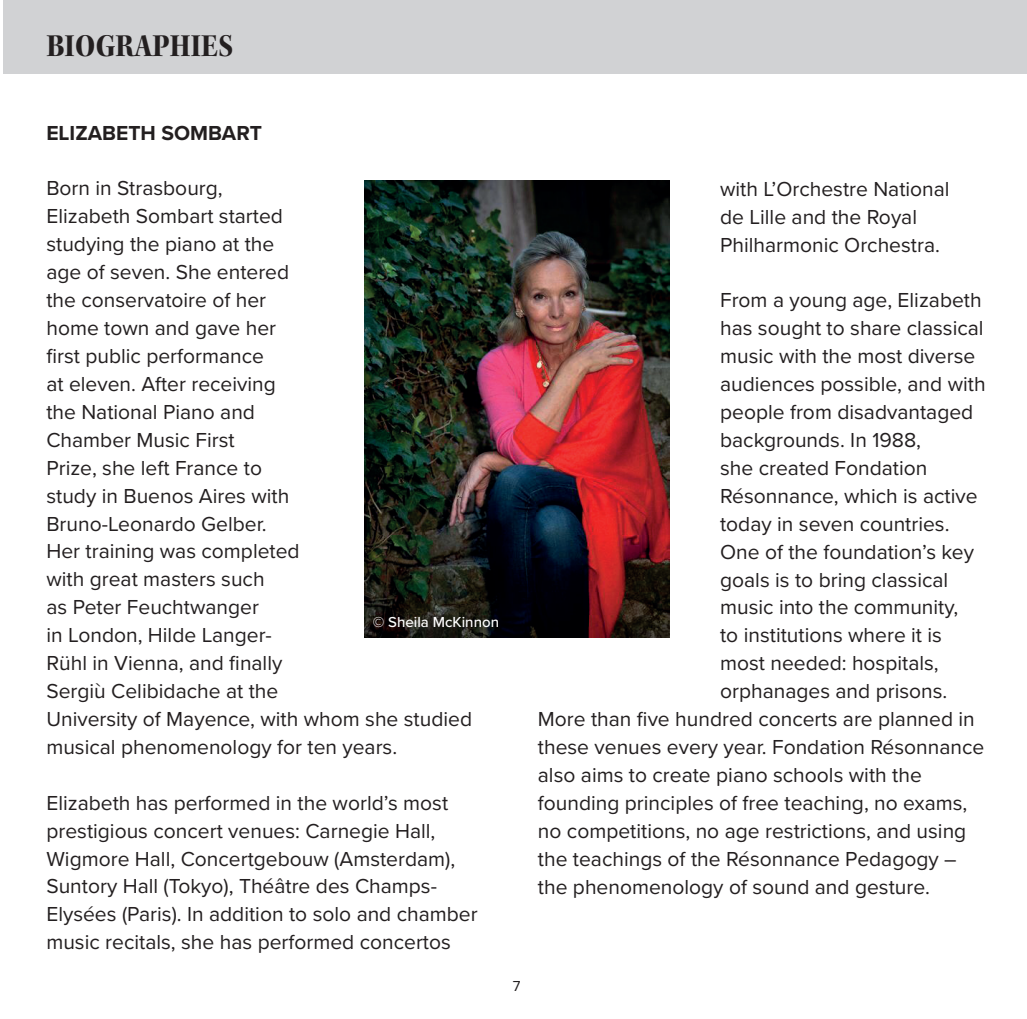
<style>
.page{position:relative;width:1027px;height:1019px;background:#fff}
.page>*{position:absolute;margin:0;border:0;box-sizing:border-box;transform-origin:0 0}
.t1{font:33px "Kepler Std Bold Scn Subh";color:#231f20}
.t2{font:21px/27.9px "Proxima Nova";color:#231f20}
.t3{font:700 21px "Proxima Nova";color:#231f20}
.t4{font:500 15px "Proxima Nova";color:#fff}
.t5{font:15px "Proxima Nova";color:#231f20}
</style>
<div class="page">
<div style="left:4px;top:0;width:1022px;height:74px;background:#d1d2d4"></div>
<img style="left:364px;top:181px;width:304px;height:456px">
<h1 class="t1" style="left:46px;top:27px;width:188px">BIOGRAPHIES</h1>
<p class="t3" style="left:46px;top:117px;width:217px">ELIZABETH SOMBART</p>
<p class="t2" style="left:46px;top:173px;width:427px">Born in Strasbourg,<br>Elizabeth Sombart started<br>studying the piano at the<br>age of seven. She entered<br>the conservatoire of her<br>home town and gave her<br>first public performance<br>at eleven. After receiving<br>the National Piano and<br>Chamber Music First<br>Prize, she left France to<br>study in Buenos Aires with<br>Bruno-Leonardo Gelber.<br>Her training was completed<br>with great masters such<br>as Peter Feuchtwanger<br>in London, Hilde Langer-<br>Rühl in Vienna, and finally<br>Sergiù Celibidache at the<br>University of Mayence, with whom she studied musical phenomenology for ten years.</p>
<p class="t2" style="left:46px;top:787px;width:432px">Elizabeth has performed in the world’s most prestigious concert venues: Carnegie Hall, Wigmore Hall, Concertgebouw (Amsterdam), Suntory Hall (Tokyo), Théâtre des Champs-Elysées (Paris). In addition to solo and chamber music recitals, she has performed concertos</p>
<p class="t4" style="left:372px;top:610px;width:128px">© Sheila McKinnon</p>
<p class="t5" style="left:512px;top:975px;width:9px">7</p>
<p class="t2" style="left:719px;top:174px;width:231px">with L’Orchestre National de Lille and the Royal<br>Philharmonic Orchestra.</p>
<p class="t2" style="left:719px;top:285px;width:263px">From a young age, Elizabeth</p>
<p class="t2" style="left:719px;top:313px;width:265px">has sought to share classical</p>
<p class="t2" style="left:719px;top:341px;width:256px">music with the most diverse</p>
<p class="t2" style="left:719px;top:369px;width:267px">audiences possible, and with</p>
<p class="t2" style="left:719px;top:397px;width:255px">people from disadvantaged</p>
<p class="t2" style="left:719px;top:425px;width:202px">backgrounds. In 1988,</p>
<p class="t2" style="left:719px;top:453px;width:209px">she created Fondation</p>
<p class="t2" style="left:719px;top:481px;width:259px">Résonnance, which is active</p>
<p class="t2" style="left:719px;top:509px;width:231px">today in seven countries.</p>
<p class="t2" style="left:719px;top:537px;width:255px">One of the foundation’s key</p>
<p class="t2" style="left:719px;top:564px;width:229px">goals is to bring classical</p>
<p class="t2" style="left:719px;top:592px;width:240px">music into the community,</p>
<p class="t2" style="left:719px;top:620px;width:223px">to institutions where it is</p>
<p class="t2" style="left:719px;top:648px;width:220px">most needed: hospitals,</p>
<p class="t2" style="left:719px;top:676px;width:229px">orphanages and prisons.</p>
<p class="t2" style="left:537px;top:704px;width:438px">More than five hundred concerts are planned in</p>
<p class="t2" style="left:537px;top:732px;width:447px">these venues every year. Fondation Résonnance</p>
<p class="t2" style="left:537px;top:760px;width:385px">also aims to create piano schools with the</p>
<p class="t2" style="left:537px;top:788px;width:431px">founding principles of free teaching, no exams,</p>
<p class="t2" style="left:537px;top:816px;width:430px">no competitions, no age restrictions, and using</p>
<p class="t2" style="left:537px;top:844px;width:420px">the teachings of the Résonnance Pedagogy –</p>
<p class="t2" style="left:537px;top:871px;width:393px">the phenomenology of sound and gesture.</p>
</div>
